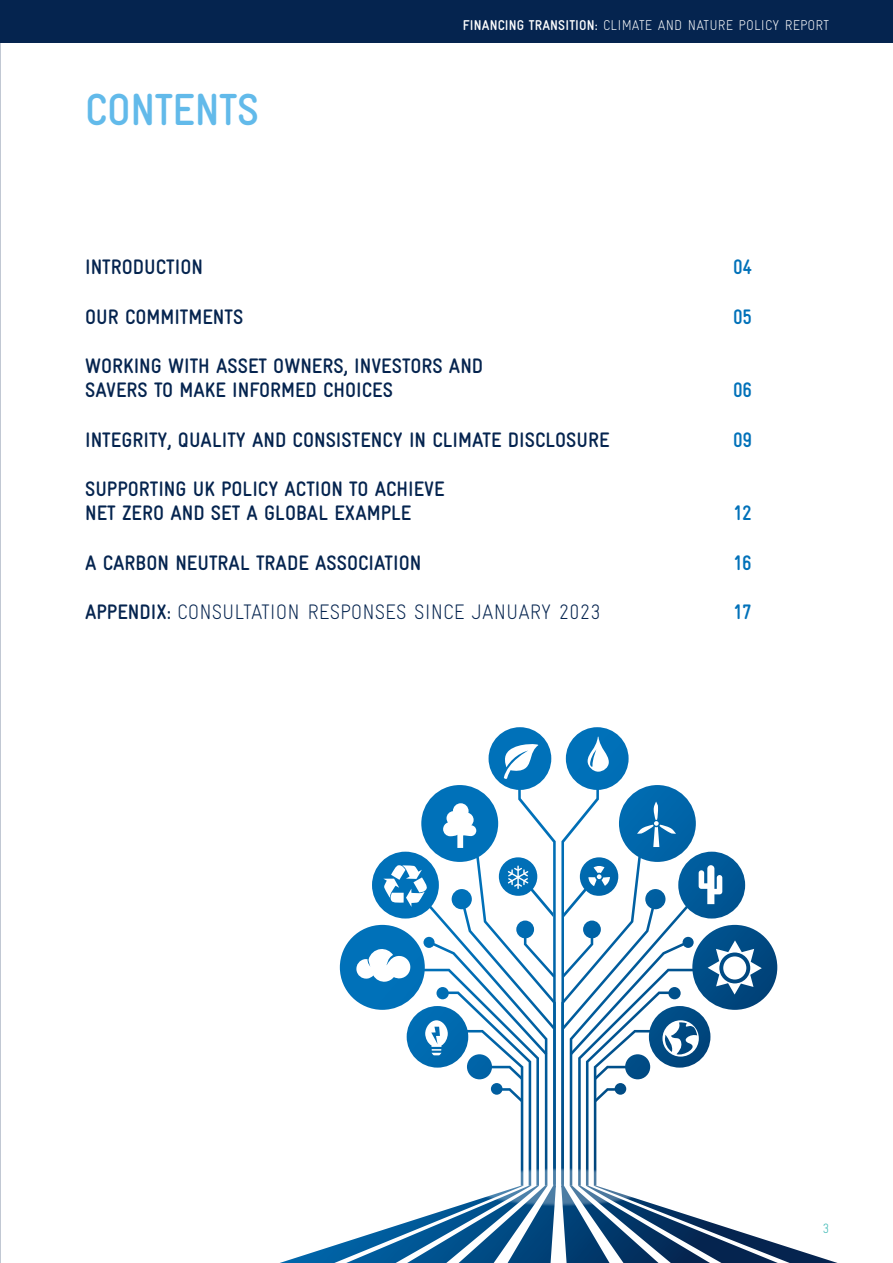
<style>
.page{position:relative;width:893px;height:1263px;background:#fff}
.page>*{position:absolute;margin:0;border:0;box-sizing:border-box;transform-origin:0 0}
.t1{font:700 45px "Gravur Condensed";letter-spacing:-.01em;color:#62baea}
.t2{font:700 21px/24px "Gravur Condensed";color:#05244f}
.t3{font:300 21px "Gravur Condensed";color:#05244f}
.t4{font:700 21px "Gravur Condensed";letter-spacing:-.01em;color:#0071b9}
.t5{font:300 14.25px "Gravur Condensed";letter-spacing:.01em;color:#fff}
.t6{font:300 13.5px "Gravur Condensed";color:#35b6b2}
.s1{font-weight:700}
</style>
<div class="page">
<div style="left:0;top:0;width:893px;height:43px;background:#05244f"></div>
<svg style="left:566px;top:727px;width:63px;height:63px"></svg>
<svg style="left:489px;top:727px;width:62px;height:63px"></svg>
<svg style="left:280px;top:736px;width:558px;height:527px"></svg>
<h1 class="t1" style="left:85px;top:85px;width:175px">CONTENTS</h1>
<p class="t5" style="left:463px;top:17px;width:368px"><span class="s1">FINANCING TRANSITION:</span> CLIMATE AND NATURE POLICY REPORT</p>
<p class="t2" style="left:85px;top:255px;width:119px">INTRODUCTION</p>
<p class="t4" style="left:733px;top:255px;width:21px">04</p>
<p class="t2" style="left:85px;top:305px;width:160px">OUR COMMITMENTS</p>
<p class="t4" style="left:733px;top:305px;width:21px">05</p>
<p class="t2" style="left:85px;top:354px;width:400px">WORKING WITH ASSET OWNERS, INVESTORS AND<br>SAVERS TO MAKE INFORMED CHOICES</p>
<p class="t4" style="left:733px;top:378px;width:21px">06</p>
<p class="t2" style="left:85px;top:428px;width:526px">INTEGRITY, QUALITY AND CONSISTENCY IN CLIMATE DISCLOSURE</p>
<p class="t4" style="left:733px;top:428px;width:21px">09</p>
<p class="t2" style="left:85px;top:477px;width:361px">SUPPORTING UK POLICY ACTION TO ACHIEVE<br>NET ZERO AND SET A GLOBAL EXAMPLE</p>
<p class="t4" style="left:733px;top:501px;width:20px">12</p>
<p class="t2" style="left:85px;top:551px;width:338px">A CARBON NEUTRAL TRADE ASSOCIATION</p>
<p class="t4" style="left:733px;top:551px;width:20px">16</p>
<p class="t3" style="left:85px;top:600px;width:517px"><span class="s1">APPENDIX:</span> CONSULTATION RESPONSES SINCE JANUARY 2023</p>
<p class="t4" style="left:733px;top:600px;width:20px">17</p>
<p class="t6" style="left:822px;top:1220px;width:8px">3</p>
</div>
